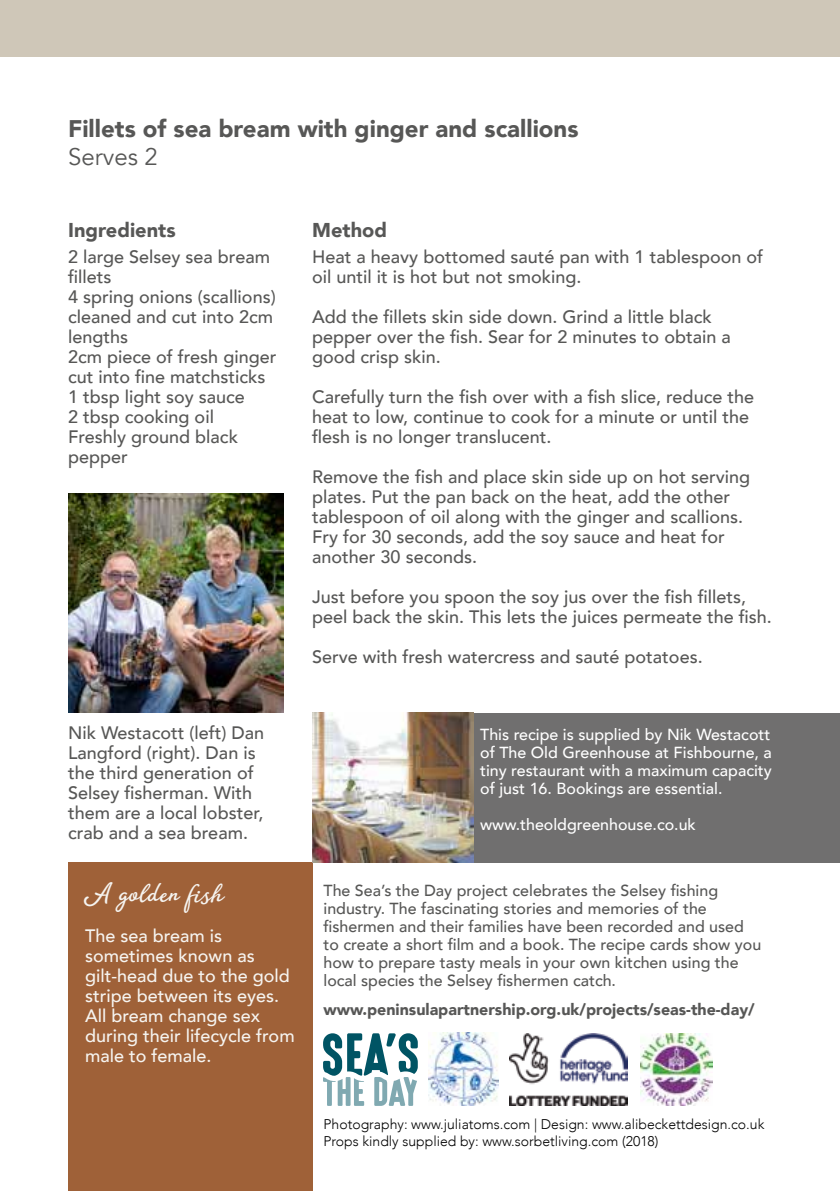
<style>
.page{position:relative;width:840px;height:1191px;background:#fff}
.page>*{position:absolute;margin:0;border:0;box-sizing:border-box;transform-origin:0 0}
.t1{font:600 28px "Amberly";color:#f6f4f0}
.t2{font:900 24px "Avenir";color:#575756}
.t3{font:24px "Avenir";color:#575756}
.t4{font:900 20px "Avenir";color:#575756}
.t5{font:500 18px/20px "Avenir";color:#575756}
.t6{font:500 18px/20px "Avenir";color:#f6f4f0}
.t7{font:500 16px/18px "Avenir";color:#575756}
.t8{font:500 16px/18px "Avenir";color:#fff;text-align:justify}
.t9{font:900 16px "Avenir";color:#575756}
.t10{font:300 14px/16.8px "Avenir";color:#000}
</style>
<div class="page">
<div style="left:312px;top:713px;width:527px;height:149px;background:#706f6f"></div>
<div style="left:68px;top:862px;width:244px;height:329px;background:#9f6138"></div>
<img style="left:312px;top:713px;width:161px;height:149px">
<div style="left:0;top:0;width:839px;height:57px;background:#cfc7b8"></div>
<svg style="left:323px;top:1033px;width:94px;height:73px"></svg>
<img style="left:509px;top:1033px;width:118px;height:72px">
<img style="left:640px;top:1033px;width:72px;height:73px">
<img style="left:68px;top:493px;width:215px;height:220px">
<img style="left:428px;top:1032px;width:70px;height:74px">
<h2 class="t2" style="left:68px;top:108px;width:511px">Fillets of sea bream with ginger and scallions</h2>
<h2 class="t3" style="left:68px;top:143px;width:91px">Serves 2</h2>
<p class="t4" style="left:68px;top:213px;width:109px">Ingredients</p>
<p class="t5" style="left:68px;top:246px;width:210px">2 large Selsey sea bream fillets<br>4 spring onions (scallions) cleaned and cut into 2cm lengths<br>2cm piece of fresh ginger cut into fine matchsticks<br>1 tbsp light soy sauce<br>2 tbsp cooking oil<br>Freshly ground black pepper</p>
<p class="t4" style="left:312px;top:213px;width:76px">Method</p>
<p class="t5" style="left:312px;top:246px;width:452px">Heat a heavy bottomed sauté pan with 1 tablespoon of oil until it is hot but not smoking.</p>
<p class="t5" style="left:312px;top:306px;width:420px">Add the fillets skin side down. Grind a little black pepper over the fish. Sear for 2 minutes to obtain a good crisp skin.</p>
<p class="t5" style="left:312px;top:386px;width:443px">Carefully turn the fish over with a fish slice, reduce the heat to low, continue to cook for a minute or until the flesh is no longer translucent.</p>
<p class="t5" style="left:312px;top:466px;width:439px">Remove the fish and place skin side up on hot serving plates. Put the pan back on the heat, add the other tablespoon of oil along with the ginger and scallions.<br>Fry for 30 seconds, add the soy sauce and heat for another 30 seconds.</p>
<p class="t5" style="left:312px;top:586px;width:461px">Just before you spoon the soy jus over the fish fillets, peel back the skin. This lets the juices permeate the fish.</p>
<p class="t5" style="left:312px;top:646px;width:392px">Serve with fresh watercress and sauté potatoes.</p>
<p class="t5" style="left:68px;top:722px;width:197px">Nik Westacott (left) Dan<br>Langford (right). Dan is the third generation of<br>Selsey fisherman. With them are a local lobster, crab and a sea bream.</p>
<h1 class="t1" style="left:85px;top:876px;width:141px">A golden fish</h1>
<p class="t6" style="left:85px;top:924px;width:211px">The sea bream is sometimes known as gilt-head due to the gold stripe between its eyes.<br>All bream change sex during their lifecycle from male to female.</p>
<p class="t8" style="left:480px;top:725px;width:293px">This recipe is supplied by Nik Westacott of The Old Greenhouse at Fishbourne, a tiny restaurant with a maximum capacity of just 16. Bookings are essential.</p>
<p class="t8" style="left:480px;top:815px;width:217px">www.theoldgreenhouse.co.uk</p>
<p class="t7" style="left:323px;top:880px;width:439px">The Sea’s the Day project celebrates the Selsey fishing industry. The fascinating stories and memories of the fishermen and their families have been recorded and used to create a short film and a book. The recipe cards show you how to prepare tasty meals in your own kitchen using the local species the Selsey fishermen catch.</p>
<p class="t9" style="left:323px;top:995px;width:432px">www.peninsulapartnership.org.uk/projects/seas-the-day/</p>
<p class="t10" style="left:323px;top:1115px;width:442px">Photography: www.juliatoms.com | Design: www.alibeckettdesign.co.uk<br>Props kindly supplied by: www.sorbetliving.com (2018)</p>
</div>
